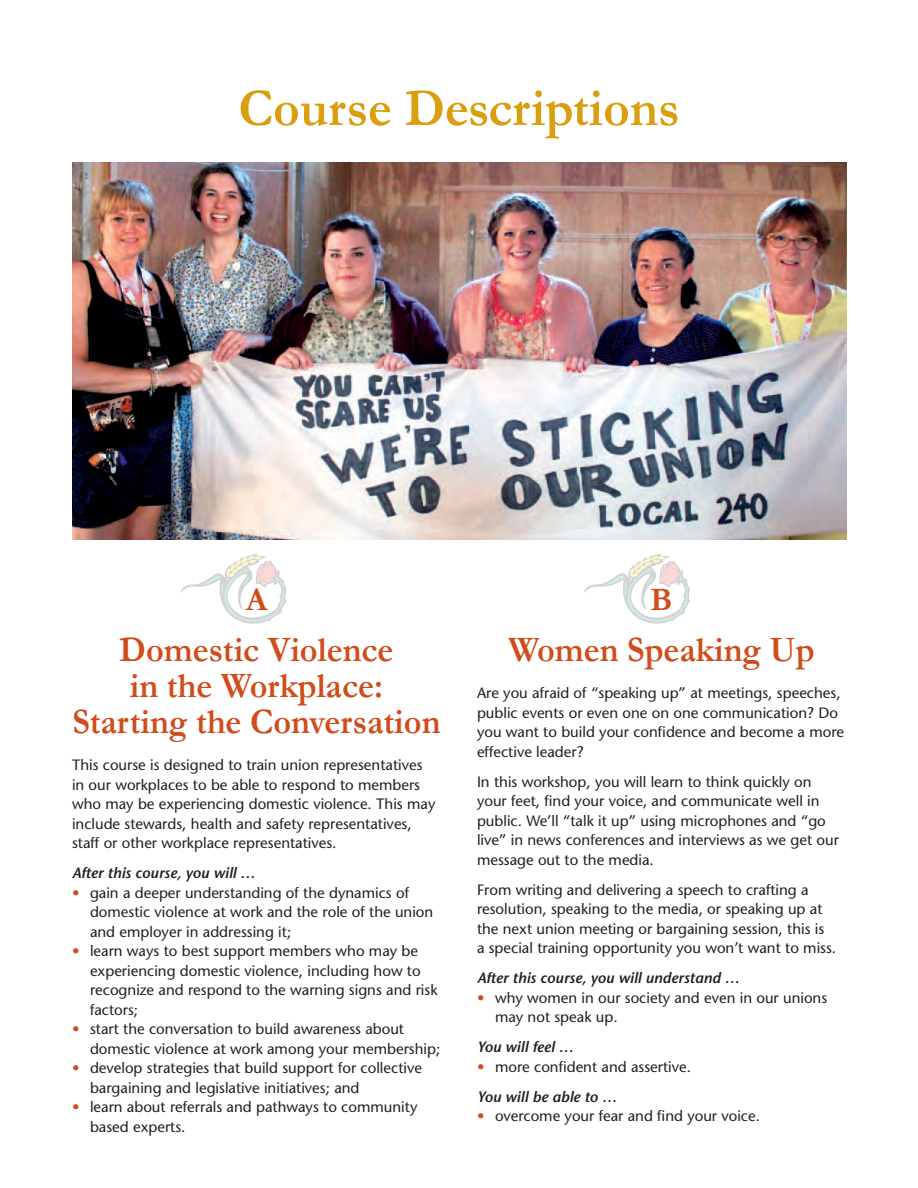
<style>
.page{position:relative;width:918px;height:1188px;background:#fff}
.page>*{position:absolute;margin:0;border:0;box-sizing:border-box;transform-origin:0 0}
.main_head{font:700 54px "Garamond";color:#da9f0f;scale:.95 1}
.session{font:700 36px/36px "Garamond";color:#d04d1b;text-align:center;scale:.95 1}
.track_no{font:700 33px "Garamond";color:#d04d1b}
.text_no_sp{font:15px/19.5px "Stone Sans";color:#231f20}
.text_sp_bef{font:italic 600 15px "Stone Sans";color:#231f20}
.s1{font-weight:600;color:#d04d1b}
</style>
<div class="page">
<svg style="left:180px;top:553px;width:107px;height:71px"></svg>
<svg style="left:584px;top:553px;width:107px;height:71px"></svg>
<img style="left:72px;top:162px;width:774px;height:378px">
<p class="main_head" style="left:238px;top:76px;width:466px">Course Descriptions</p>
<p class="track_no" style="left:246px;top:580px;width:23px">A</p>
<p class="session" style="left:72px;top:631px;width:389px">Domestic Violence<br>in the Workplace:<br>Starting the Conversation</p>
<p class="text_no_sp" style="left:72px;top:755px;width:365px">This course is designed to train union representatives in our workplaces to be able to respond to members who may be experiencing domestic violence. This may include stewards, health and safety representatives, staff or other workplace representatives.</p>
<p class="text_sp_bef" style="left:72px;top:864px;width:185px">After this course, you will …</p>
<p class="text_no_sp" style="left:90px;top:882px;width:345px;text-indent:-18px"><span class="s1">•</span> gain a deeper understanding of the dynamics of domestic violence at work and the role of the union and employer in addressing it;</p>
<p class="text_no_sp" style="left:90px;top:941px;width:349px;text-indent:-18px"><span class="s1">•</span> learn ways to best support members who may be experiencing domestic violence, including how to recognize and respond to the warning signs and risk factors;</p>
<p class="text_no_sp" style="left:90px;top:1019px;width:352px;text-indent:-18px"><span class="s1">•</span> start the conversation to build awareness about domestic violence at work among your membership;</p>
<p class="text_no_sp" style="left:90px;top:1058px;width:334px;text-indent:-18px"><span class="s1">•</span> develop strategies that build support for collective bargaining and legislative initiatives; and</p>
<p class="text_no_sp" style="left:90px;top:1097px;width:329px;text-indent:-18px"><span class="s1">•</span> learn about referrals and pathways to community based experts.</p>
<p class="track_no" style="left:650px;top:580px;width:24px">B</p>
<p class="session" style="left:508px;top:631px;width:324px">Women Speaking Up</p>
<p class="text_no_sp" style="left:477px;top:683px;width:369px">Are you afraid of “speaking up” at meetings, speeches, public events or even one on one communication? Do you want to build your confidence and become a more effective leader?</p>
<p class="text_no_sp" style="left:477px;top:771px;width:363px">In this workshop, you will learn to think quickly on your feet, find your voice, and communicate well in public. We’ll “talk it up” using microphones and “go live” in news conferences and interviews as we get our message out to the media.</p>
<p class="text_no_sp" style="left:477px;top:879px;width:361px">From writing and delivering a speech to crafting a resolution, speaking to the media, or speaking up at the next union meeting or bargaining session, this is<br>a special training opportunity you won’t want to miss.</p>
<p class="text_sp_bef" style="left:477px;top:969px;width:264px">After this course, you will understand …</p>
<p class="text_no_sp" style="left:495px;top:987px;width:334px;text-indent:-18px"><span class="s1">•</span> why women in our society and even in our unions may not speak up.</p>
<p class="text_sp_bef" style="left:477px;top:1038px;width:98px">You will feel …</p>
<p class="text_no_sp" style="left:477px;top:1056px;width:216px"><span class="s1">•</span> more confident and assertive.</p>
<p class="text_sp_bef" style="left:477px;top:1087px;width:142px">You will be able to …</p>
<p class="text_no_sp" style="left:477px;top:1106px;width:285px"><span class="s1">•</span> overcome your fear and find your voice.</p>
</div>
